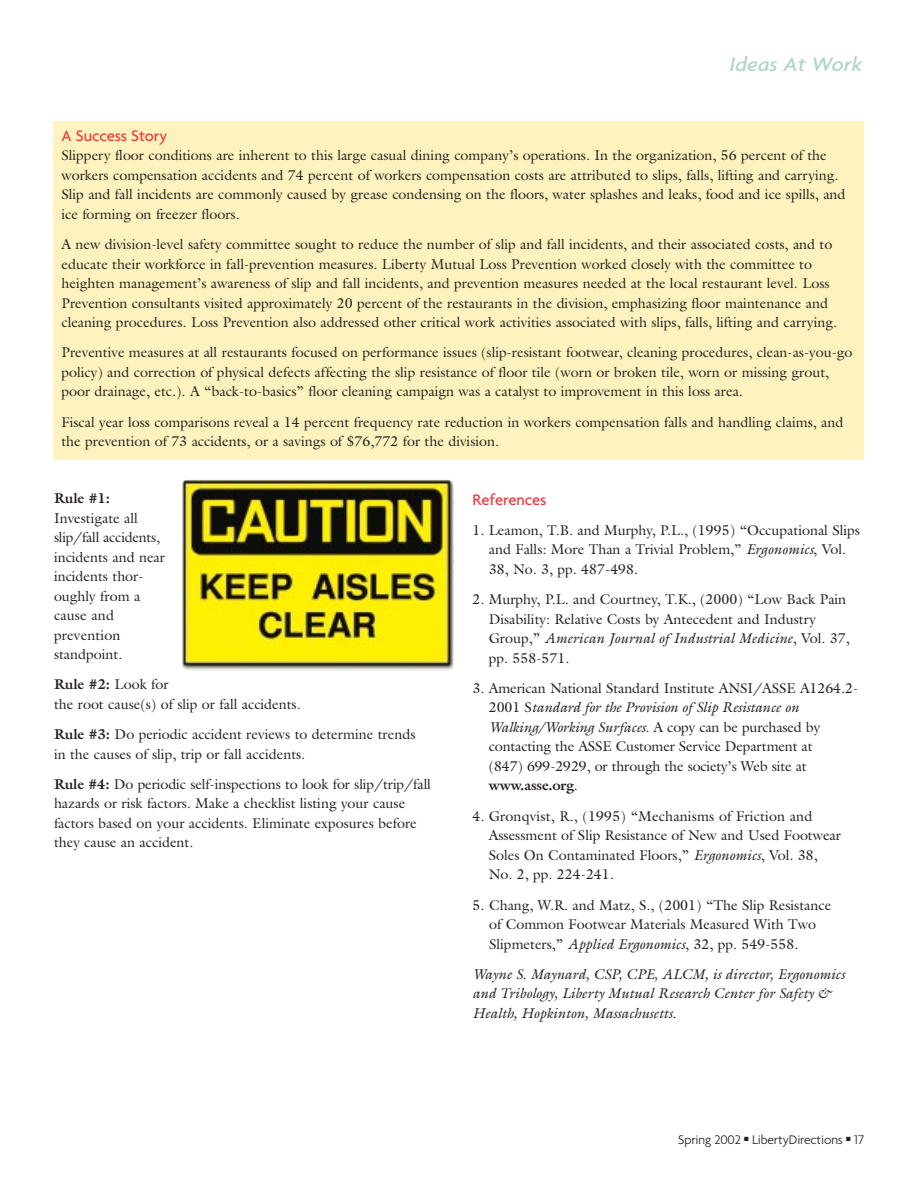
<style>
.page{position:relative;width:918px;height:1188px;background:#fff}
.page>*{position:absolute;margin:0;border:0;box-sizing:border-box;transform-origin:0 0}
.t1{font:italic 500 21px "Agenda";color:#add7c5;scale:1.1 1}
.t2{font:500 16.5px "Agenda";color:#ee3a41}
.t3{font:14.25px/19.5px "Galliard";color:#231f20}
.t4{font:italic 14.25px/19.5px "Galliard";color:#231f20}
.t5{font:700 14.25px "Galliard";color:#231f20}
.t6{font:300 13.5px "Agenda";letter-spacing:-.01em;color:#231f20}
.s1{font-weight:700}
.s2{font-style:italic}
</style>
<div class="page">
<img style="left:182px;top:480px;width:272px;height:191px">
<div style="left:54px;top:122px;width:810px;height:338px;background:#fef3be"></div>
<h1 class="t1" style="left:729px;top:56px;width:122px">Ideas At Work</h1>
<p class="t2" style="left:61px;top:129px;width:108px">A Success Story</p>
<p class="t3" style="left:61px;top:147px;width:786px">Slippery floor conditions are inherent to this large casual dining company’s operations. In the organization, 56 percent of the workers compensation accidents and 74 percent of workers compensation costs are attributed to slips, falls, lifting and carrying.<br>Slip and fall incidents are commonly caused by grease condensing on the floors, water splashes and leaks, food and ice spills, and ice forming on freezer floors.</p>
<p class="t3" style="left:61px;top:236px;width:777px">A new division-level safety committee sought to reduce the number of slip and fall incidents, and their associated costs, and to educate their workforce in fall-prevention measures. Liberty Mutual Loss Prevention worked closely with the committee to heighten management’s awareness of slip and fall incidents, and prevention measures needed at the local restaurant level. Loss Prevention consultants visited approximately 20 percent of the restaurants in the division, emphasizing floor maintenance and cleaning procedures. Loss Prevention also addressed other critical work activities associated with slips, falls, lifting and carrying.</p>
<p class="t3" style="left:61px;top:344px;width:793px">Preventive measures at all restaurants focused on performance issues (slip-resistant footwear, cleaning procedures, clean-as-you-go policy) and correction of physical defects affecting the slip resistance of floor tile (worn or broken tile, worn or missing grout, poor drainage, etc.). A “back-to-basics” floor cleaning campaign was a catalyst to improvement in this loss area.</p>
<p class="t3" style="left:61px;top:414px;width:784px">Fiscal year loss comparisons reveal a 14 percent frequency rate reduction in workers compensation falls and handling claims, and the prevention of 73 accidents, or a savings of $76,772 for the division.</p>
<p class="t5" style="left:54px;top:493px;width:58px">Rule #1:</p>
<p class="t3" style="left:54px;top:509px;width:113px">Investigate all slip/fall accidents, incidents and near incidents thor&shy;oughly from a cause and prevention standpoint.</p>
<p class="t3" style="left:54px;top:676px;width:248px"><span class="s1">Rule #2:</span> Look for<br>the root cause(s) of slip or fall accidents.</p>
<p class="t3" style="left:54px;top:726px;width:363px"><span class="s1">Rule #3:</span> Do periodic accident reviews to determine trends in the causes of slip, trip or fall accidents.</p>
<p class="t3" style="left:54px;top:776px;width:379px"><span class="s1">Rule #4:</span> Do periodic self-inspections to look for slip/trip/fall hazards or risk factors. Make a checklist listing your cause factors based on your accidents. Eliminate exposures before they cause an accident.</p>
<p class="t2" style="left:472px;top:492px;width:75px">References</p>
<p class="t3" style="left:489px;top:522px;width:373px;text-indent:-16px">1. Leamon, T.B. and Murphy, P.L., (1995) “Occupational Slips and Falls: More Than a Trivial Problem,” <span class="s2">Ergonomics</span>, Vol.<br>38, No. 3, pp. 487-498.</p>
<p class="t3" style="left:489px;top:591px;width:363px;text-indent:-16px">2. Murphy, P.L. and Courtney, T.K., (2000) “Low Back Pain Disability: Relative Costs by Antecedent and Industry Group,” <span class="s2">American Journal of Industrial Medicine</span>, Vol. 37, pp. 558-571.</p>
<p class="t3" style="left:489px;top:680px;width:371px;text-indent:-16px">3. American National Standard Institute ANSI/ASSE A1264.2- 2001 S<span class="s2">tandard for the Provision of Slip Resistance on Walking/Working Surfaces</span>. A copy can be purchased by contacting the ASSE Customer Service Department at<br>(847) 699-2929, or through the society’s Web site at <span class="s1">www.asse.org</span>.</p>
<p class="t3" style="left:489px;top:808px;width:354px;text-indent:-16px">4. Gronqvist, R., (1995) “Mechanisms of Friction and Assessment of Slip Resistance of New and Used Footwear Soles On Contaminated Floors,” <span class="s2">Ergonomics</span>, Vol. 38, No. 2, pp. 224-241.</p>
<p class="t3" style="left:489px;top:896px;width:344px;text-indent:-17px">5. Chang, W.R. and Matz, S., (2001) “The Slip Resistance of Common Footwear Materials Measured With Two<br>Slipmeters,” <span class="s2">Applied Ergonomics</span>, 32, pp. 549-558.</p>
<p class="t4" style="left:472px;top:966px;width:374px">Wayne S. Maynard, CSP, CPE, ALCM, is director, Ergonomics and Tribology, Liberty Mutual Research Center for Safety &amp;<br>Health, Hopkinton, Massachusetts.</p>
<p class="t6" style="left:678px;top:1134px;width:187px">Spring 2002 ■ LibertyDirections ■ 17</p>
</div>
